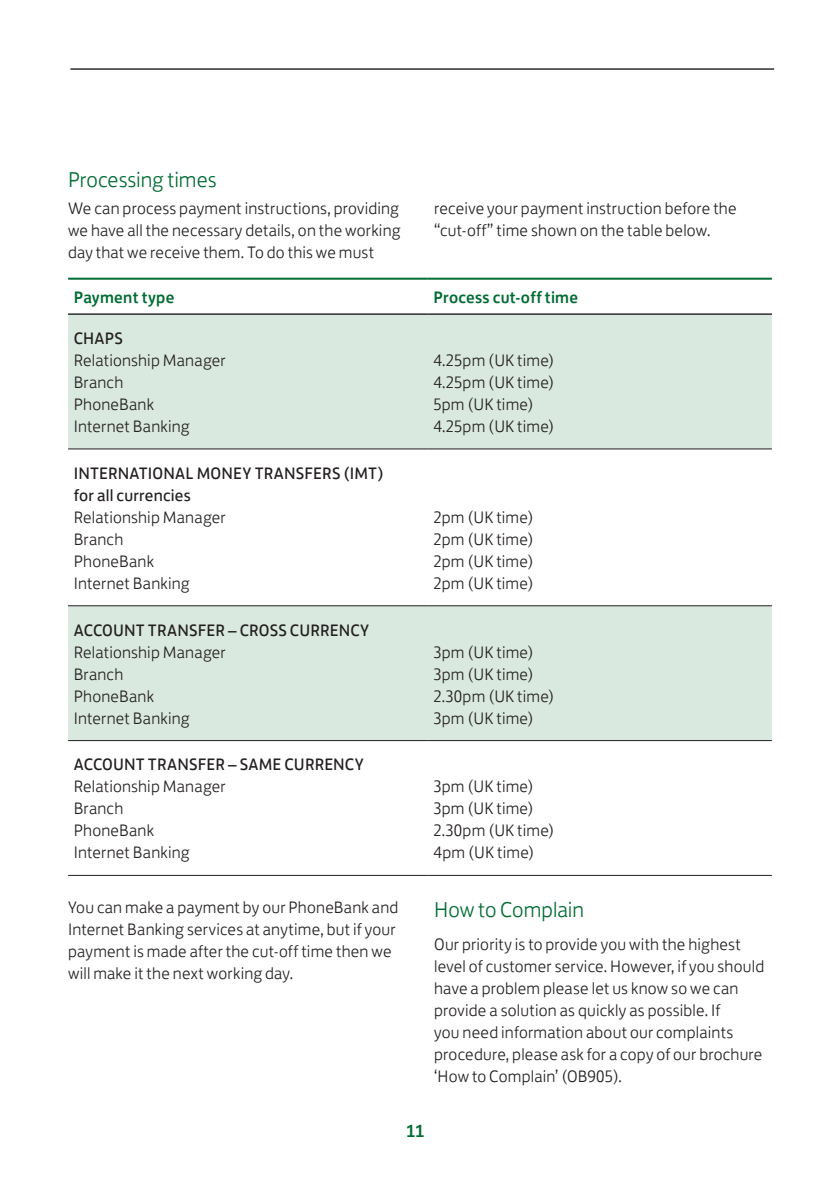
<style>
.page{position:relative;width:840px;height:1191px;background:#fff}
.page>*{position:absolute;margin:0;border:0;box-sizing:border-box;transform-origin:0 0}
.t1{font:300 22px "Lloyds Bank Jack";color:#006b32}
.t2{font:500 18px "Lloyds Bank Jack";color:#006b32}
.t3{font:300 17px/22px "Lloyds Bank Jack";letter-spacing:.01em;color:#231f20}
.t4{font:17px/22px "Lloyds Bank Jack";letter-spacing:.01em;color:#231f20}
.t5{font:500 17px "Lloyds Bank Jack";letter-spacing:.015em;color:#006b32}
</style>
<div class="page">
<svg style="left:68px;top:315px;width:703px;height:425px;fill:#dae9df"></svg>
<hr style="left:68px;top:278px;width:359px;height:2px;background:#006b32">
<hr style="left:427px;top:278px;width:344px;height:2px;background:#006b32">
<hr style="left:68px;top:313px;width:359px;height:2px;background:#231f20">
<hr style="left:427px;top:313px;width:344px;height:2px;background:#231f20">
<hr style="left:68px;top:448px;width:359px;height:1px;background:#231f20">
<hr style="left:427px;top:448px;width:344px;height:1px;background:#231f20">
<hr style="left:68px;top:875px;width:359px;height:1px;background:#231f20">
<hr style="left:427px;top:875px;width:344px;height:1px;background:#231f20">
<hr style="left:68px;top:605px;width:359px;height:1px;background:#231f20">
<hr style="left:427px;top:605px;width:344px;height:1px;background:#231f20">
<hr style="left:68px;top:740px;width:359px;height:1px;background:#231f20">
<hr style="left:427px;top:740px;width:344px;height:1px;background:#231f20">
<hr style="left:70px;top:68px;width:703px;height:2px;background:#231f20">
<p class="t1" style="left:68px;top:162px;width:150px">Processing times</p>
<p class="t3" style="left:68px;top:196px;width:334px;text-align:justify">We can process payment instructions, providing we have all the necessary details, on the working day that we receive them. To do this we must</p>
<p class="t3" style="left:434px;top:196px;width:304px">receive your payment instruction before the “cut-off” time shown on the table below.</p>
<p class="t5" style="left:74px;top:283px;width:102px">Payment type</p>
<p class="t5" style="left:433px;top:283px;width:146px">Process cut-off time</p>
<p class="t4" style="left:74px;top:326px;width:51px">CHAPS</p>
<p class="t3" style="left:74px;top:347px;width:153px">Relationship Manager<br>Branch<br>PhoneBank<br>Internet Banking</p>
<p class="t3" style="left:433px;top:347px;width:122px">4.25pm (UK time)<br>4.25pm (UK time)<br>5pm (UK time)<br>4.25pm (UK time)</p>
<p class="t4" style="left:74px;top:460px;width:311px">INTERNATIONAL MONEY TRANSFERS (IMT) for all currencies</p>
<p class="t3" style="left:74px;top:504px;width:153px">Relationship Manager<br>Branch<br>PhoneBank<br>Internet Banking</p>
<p class="t3" style="left:433px;top:504px;width:102px;text-align:justify">2pm (UK time)<br>2pm (UK time)<br>2pm (UK time)<br>2pm (UK time)</p>
<p class="t4" style="left:74px;top:617px;width:297px">ACCOUNT TRANSFER – CROSS CURRENCY</p>
<p class="t3" style="left:74px;top:639px;width:153px">Relationship Manager<br>Branch<br>PhoneBank<br>Internet Banking</p>
<p class="t3" style="left:433px;top:639px;width:122px">3pm (UK time)<br>3pm (UK time)<br>2.30pm (UK time)<br>3pm (UK time)</p>
<p class="t4" style="left:74px;top:752px;width:291px">ACCOUNT TRANSFER – SAME CURRENCY</p>
<p class="t3" style="left:74px;top:774px;width:153px">Relationship Manager<br>Branch<br>PhoneBank<br>Internet Banking</p>
<p class="t3" style="left:433px;top:774px;width:122px">3pm (UK time)<br>3pm (UK time)<br>2.30pm (UK time)<br>4pm (UK time)</p>
<p class="t3" style="left:68px;top:894px;width:331px">You can make a payment by our PhoneBank and Internet Banking services at anytime, but if your payment is made after the cut-off time then we will make it the next working day.</p>
<p class="t1" style="left:434px;top:891px;width:151px">How to Complain</p>
<p class="t3" style="left:434px;top:931px;width:331px">Our priority is to provide you with the highest level of customer service. However, if you should have a problem please let us know so we can provide a solution as quickly as possible. If<br>you need information about our complaints procedure, please ask for a copy of our brochure ‘How to Complain’ (OB905).</p>
<p class="t2" style="left:406px;top:1116px;width:20px">11</p>
</div>
